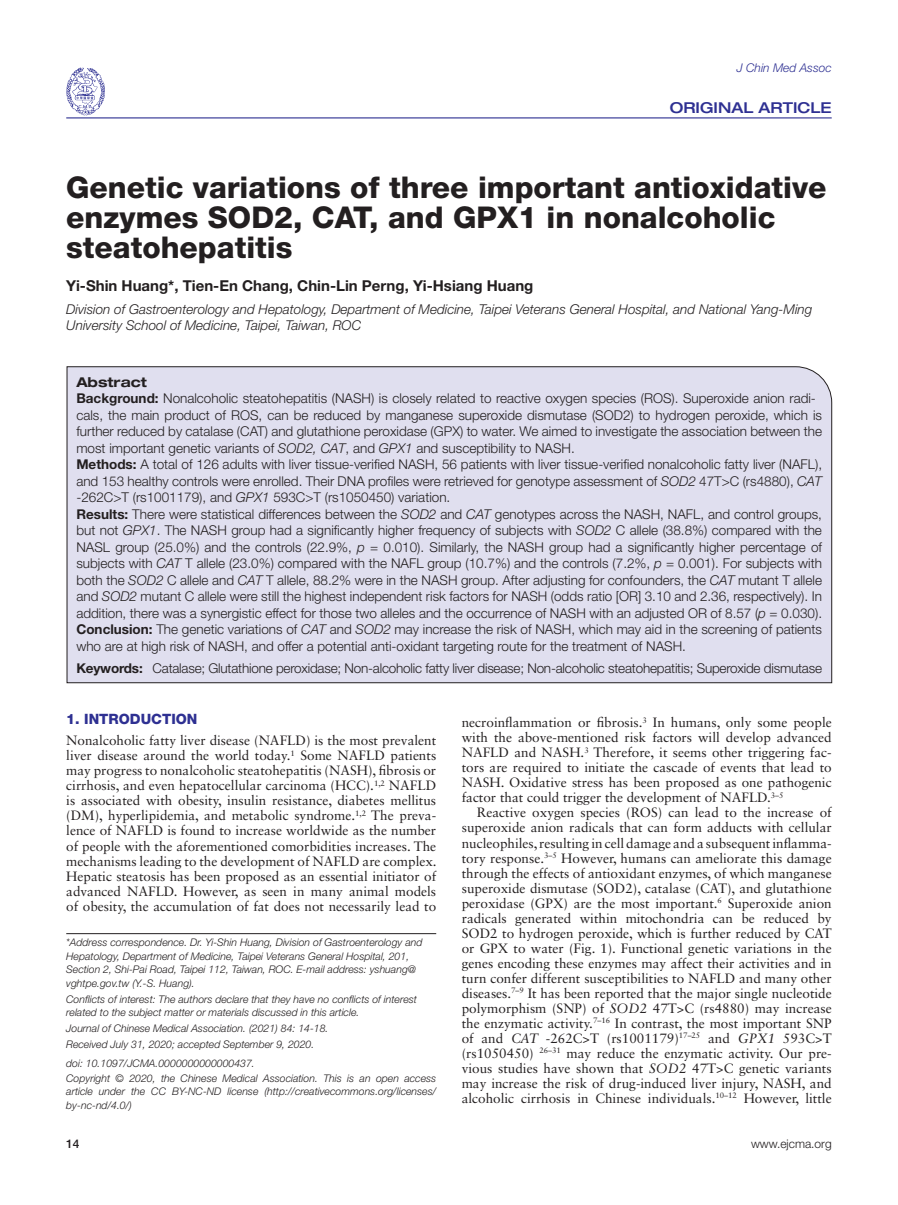
<style>
.page{position:relative;width:898px;height:1205px;background:#fff}
.page>*{position:absolute;margin:0;border:0;box-sizing:border-box;transform-origin:0 0}
.t1{font:800 30px/30px "Helvetica Neue LT Std";color:#231f20}
.t2{font:700 15px "Helvetica Neue LT Std";color:#231f20}
.t3{font:500 expanded 15px "Helvetica Neue LT Std";color:#2e3092}
.t4{font:800 14.25px "Helvetica Neue LT Std";color:#2e3092}
.t5{font:13.5px/15px "Sabon LT Std";color:#231f20;text-align:justify}
.t6{font:300 13.5px/16.5px "Helvetica Neue LT Std";color:#231f20}
.t7{font:italic 300 13.5px/16.5px "Helvetica Neue LT Std";color:#231f20}
.t8{font:italic 300 12px "Helvetica Neue LT Std";color:#2e3092}
.t9{font:300 12px "Helvetica Neue LT Std";color:#231f20}
.t10{font:500 12px "Helvetica Neue LT Std";color:#231f20}
.t11{font:italic 300 10.5px/13.5px "Helvetica Neue LT Std";color:#231f20}
.s1{font-weight:700;font-stretch:expanded}
.s2{font-weight:700}
.s3{font-style:italic}
</style>
<div class="page">
<hr style="left:66px;top:117px;width:766px;height:1px;background:#2e3092">
<svg style="left:66px;top:68px;width:39px;height:47px"></svg>
<hr style="left:66px;top:933px;width:370px;height:1px;background:#231f20">
<div style="left:66px;top:366px;width:766px;height:317px;background:#e0dfef"></div>
<p class="t8" style="left:737px;top:61px;width:96px">J Chin Med Assoc</p>
<p class="t3" style="left:670px;top:98px;width:163px">ORIGINAL ARTICLE</p>
<h1 class="t1" style="left:66px;top:172px;width:762px">Genetic variations of three important antioxidative enzymes SOD2, CAT, and GPX1 in nonalcoholic steatohepatitis</h1>
<p class="t2" style="left:66px;top:276px;width:469px">Yi-Shin Huang*, Tien-En Chang, Chin-Lin Perng, Yi-Hsiang Huang</p>
<p class="t7" style="left:66px;top:300px;width:747px">Division of Gastroenterology and Hepatology, Department of Medicine, Taipei Veterans General Hospital, and National Yang-Ming<br>University School of Medicine, Taipei, Taiwan, ROC</p>
<p class="t6" style="left:76px;top:373px;width:747px"><span class="s1">Abstract<br></span><span class="s2">Background:</span> Nonalcoholic steatohepatitis (NASH) is closely related to reactive oxygen species (ROS). Superoxide anion radi&shy;cals, the main product of ROS, can be reduced by manganese superoxide dismutase (SOD2) to hydrogen peroxide, which is further reduced by catalase (CAT) and glutathione peroxidase (GPX) to water. We aimed to investigate the association between the most important genetic variants of <span class="s3">SOD2, CAT</span>, and <span class="s3">GPX1</span> and susceptibility to NASH.<br><span class="s2">Methods:</span> A total of 126 adults with liver tissue-verified NASH, 56 patients with liver tissue-verified nonalcoholic fatty liver (NAFL), and 153 healthy controls were enrolled. Their DNA profiles were retrieved for genotype assessment of <span class="s3">SOD2</span> 47T&gt;C (rs4880), <span class="s3">CAT </span>-262C&gt;T (rs1001179), and <span class="s3">GPX1</span> 593C&gt;T (rs1050450) variation.<br><span class="s2">Results:</span> There were statistical differences between the <span class="s3">SOD2</span> and <span class="s3">CAT</span> genotypes across the NASH, NAFL, and control groups, but not <span class="s3">GPX1</span>. The NASH group had a significantly higher frequency of subjects with <span class="s3">SOD2</span> C allele (38.8%) compared with the NASL group (25.0%) and the controls (22.9%, <span class="s3">p</span> = 0.010). Similarly, the NASH group had a significantly higher percentage of subjects with <span class="s3">CAT</span> T allele (23.0%) compared with the NAFL group (10.7%) and the controls (7.2%, <span class="s3">p</span> = 0.001). For subjects with both the <span class="s3">SOD2</span> C allele and <span class="s3">CAT</span> T allele, 88.2% were in the NASH group. After adjusting for confounders, the <span class="s3">CAT</span> mutant T allele and <span class="s3">SOD2</span> mutant C allele were still the highest independent risk factors for NASH (odds ratio [OR] 3.10 and 2.36, respectively). In addition, there was a synergistic effect for those two alleles and the occurrence of NASH with an adjusted OR of 8.57 (<span class="s3">p</span> = 0.030).<br><span class="s2">Conclusion:</span> The genetic variations of <span class="s3">CAT</span> and <span class="s3">SOD2</span> may increase the risk of NASH, which may aid in the screening of patients who are at high risk of NASH, and offer a potential anti-oxidant targeting route for the treatment of NASH.</p>
<p class="t6" style="left:76px;top:659px;width:747px"><span class="s2">Keywords:</span> Catalase; Glutathione peroxidase; Non-alcoholic fatty liver disease; Non-alcoholic steatohepatitis; Superoxide dismutase</p>
<p class="t4" style="left:66px;top:710px;width:133px">1. INTRODUCTION</p>
<p class="t5" style="left:66px;top:732px;width:372px">Nonalcoholic fatty liver disease (NAFLD) is the most prevalent liver disease around the world today.<sup>1</sup> Some NAFLD patients may progress to nonalcoholic steatohepatitis (NASH), fibrosis or cirrhosis, and even hepatocellular carcinoma (HCC).<sup>1,2</sup> NAFLD is associated with obesity, insulin resistance, diabetes mellitus (DM), hyperlipidemia, and metabolic syndrome.<sup>1,2</sup> The preva&shy;lence of NAFLD is found to increase worldwide as the number of people with the aforementioned comorbidities increases. The mechanisms leading to the development of NAFLD are complex.<br>Hepatic steatosis has been proposed as an essential initiator of advanced NAFLD. However, as seen in many animal models of obesity, the accumulation of fat does not necessarily lead to</p>
<p class="t11" style="left:66px;top:935px;width:358px">*Address correspondence. Dr. Yi-Shin Huang, Division of Gastroenterology and Hepatology, Department of Medicine, Taipei Veterans General Hospital, 201, Section 2, Shi-Pai Road, Taipei 112, Taiwan, ROC. E-mail address: yshuang@ vghtpe.gov.tw (Y.-S. Huang).</p>
<p class="t11" style="left:66px;top:991px;width:352px">Conflicts of interest: The authors declare that they have no conflicts of interest related to the subject matter or materials discussed in this article.</p>
<p class="t11" style="left:66px;top:1019px;width:264px;line-height:15.9px">Journal of Chinese Medical Association. (2021) 84: 14-18.<br>Received July 31, 2020; accepted September 9, 2020.</p>
<p class="t11" style="left:66px;top:1055px;width:371px;line-height:15px">doi: 10.1097/JCMA.0000000000000437.<br>Copyright © 2020, the Chinese Medical Association. This is an open access</p>
<p class="t11" style="left:66px;top:1084px;width:371px">article under the CC BY-NC-ND license (http://creativecommons.org/licenses/ by-nc-nd/4.0/)</p>
<p class="t5" style="left:462px;top:714px;width:371px">necroinflammation or fibrosis.<sup>3</sup> In humans, only some people with the above-mentioned risk factors will develop advanced NAFLD and NASH.<sup>3</sup> Therefore, it seems other triggering fac&shy;tors are required to initiate the cascade of events that lead to NASH. Oxidative stress has been proposed as one pathogenic factor that could trigger the development of NAFLD.<sup>3–5</sup></p>
<p class="t5" style="left:462px;top:804px;width:371px;text-indent:15px">Reactive oxygen species (ROS) can lead to the increase of superoxide anion radicals that can form adducts with cellular nucleophiles, resulting in cell damage and a subsequent inflamma&shy;tory response.<sup>3–5</sup> However, humans can ameliorate this damage through the effects of antioxidant enzymes, of which manganese superoxide dismutase (SOD2), catalase (CAT), and glutathione peroxidase (GPX) are the most important.<sup>6</sup> Superoxide anion radicals generated within mitochondria can be reduced by SOD2 to hydrogen peroxide, which is further reduced by CAT or GPX to water (Fig. 1). Functional genetic variations in the genes encoding these enzymes may affect their activities and in turn confer different susceptibilities to NAFLD and many other diseases.<sup>7–9</sup> It has been reported that the major single nucleotide polymorphism (SNP) of <span class="s3">SOD2</span> 47T&gt;C (rs4880) may increase the enzymatic activity.<sup>7–16</sup> In contrast, the most important SNP of and <span class="s3">CAT</span> -262C&gt;T (rs1001179)<sup>17–25</sup> and <span class="s3">GPX1</span> 593C&gt;T (rs1050450) <sup>26–31</sup> may reduce the enzymatic activity. Our pre&shy;vious studies have shown that <span class="s3">SOD2</span> 47T&gt;C genetic variants may increase the risk of drug-induced liver injury, NASH, and alcoholic cirrhosis in Chinese individuals.<sup>10–12</sup> However, little</p>
<p class="t10" style="left:66px;top:1135px;width:15px">14</p>
<p class="t9" style="left:751px;top:1135px;width:82px">www.ejcma.org</p>
</div>
